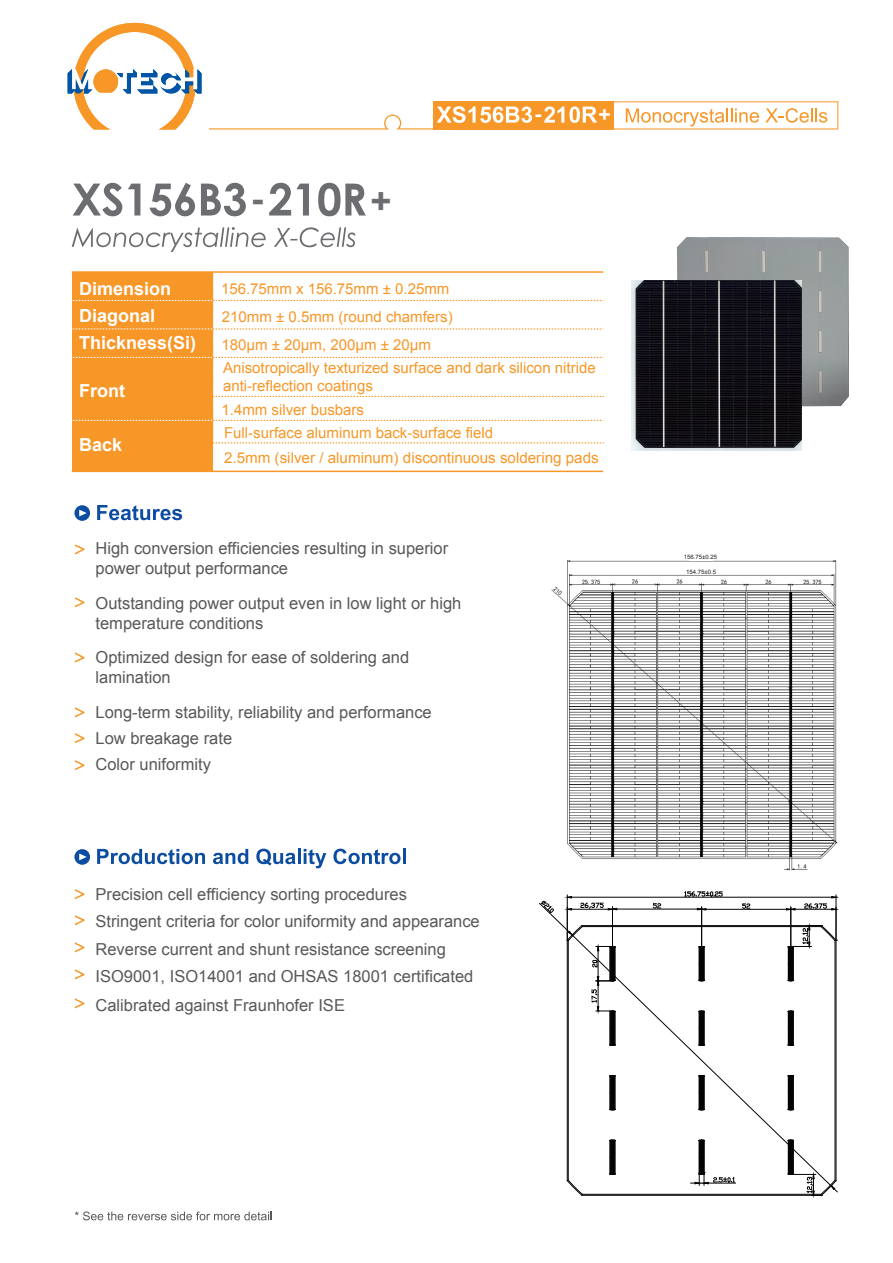
<style>
.page{position:relative;width:893px;height:1263px;background:#fff}
.page>*{position:absolute;margin:0;border:0;box-sizing:border-box;transform-origin:0 0}
.t1{font:700 36px "Arial";color:#6c6d70}
.t2{font:700 21px "Arial";color:#fff}
.t3{font:700 18px/27.5px "Arial";color:#fff}
.t4{font:16.5px/19.8px "Arial";color:#57585a}
.t5{font:15px/27.9px "Arial";color:#f79727}
.t6{font:6px "Arial";color:#231f20}
</style>
<div class="page">
<img style="left:678px;top:237px;width:170px;height:170px">
<svg style="left:73px;top:183px;width:49px;height:33px"></svg>
<svg style="left:128px;top:184px;width:12px;height:32px"></svg>
<svg style="left:150px;top:183px;width:45px;height:33px"></svg>
<svg style="left:201px;top:183px;width:45px;height:33px"></svg>
<svg style="left:269px;top:183px;width:40px;height:33px"></svg>
<svg style="left:318px;top:183px;width:48px;height:33px"></svg>
<svg style="left:72px;top:227px;width:194px;height:25px"></svg>
<svg style="left:274px;top:227px;width:81px;height:20px"></svg>
<svg style="left:75px;top:1211px;width:197px;height:9px"></svg>
<hr style="left:72px;top:271px;width:531px;height:2px;background:#f79727">
<div style="left:72px;top:272px;width:141px;height:199px;background:#f79727"></div>
<svg style="left:213px;top:396px;width:391px;height:1px"></svg>
<svg style="left:72px;top:420px;width:531px;height:1px"></svg>
<svg style="left:72px;top:357px;width:531px;height:1px"></svg>
<svg style="left:72px;top:300px;width:531px;height:1px"></svg>
<svg style="left:213px;top:442px;width:391px;height:1px"></svg>
<hr style="left:72px;top:471px;width:531px;height:1px;background:#f79727">
<hr style="left:212px;top:272px;width:1px;height:171px;background:#f79727">
<svg style="left:74px;top:915px;width:11px;height:11px"></svg>
<svg style="left:74px;top:889px;width:11px;height:10px"></svg>
<svg style="left:74px;top:942px;width:11px;height:11px"></svg>
<svg style="left:74px;top:969px;width:11px;height:11px"></svg>
<svg style="left:74px;top:998px;width:11px;height:11px"></svg>
<svg style="left:74px;top:849px;width:16px;height:16px"></svg>
<svg style="left:79px;top:853px;width:8px;height:7px"></svg>
<svg style="left:97px;top:849px;width:108px;height:15px"></svg>
<svg style="left:213px;top:849px;width:35px;height:15px"></svg>
<svg style="left:256px;top:849px;width:40px;height:16px"></svg>
<hr style="left:298px;top:849px;width:3px;height:15px;background:#0d4da1">
<svg style="left:304px;top:849px;width:22px;height:19px"></svg>
<svg style="left:333px;top:849px;width:68px;height:15px"></svg>
<hr style="left:403px;top:849px;width:3px;height:15px;background:#0d4da1">
<svg style="left:74px;top:505px;width:16px;height:16px"></svg>
<svg style="left:79px;top:510px;width:8px;height:6px"></svg>
<svg style="left:74px;top:544px;width:11px;height:11px"></svg>
<svg style="left:74px;top:597px;width:11px;height:11px"></svg>
<svg style="left:74px;top:652px;width:11px;height:11px"></svg>
<svg style="left:74px;top:760px;width:11px;height:11px"></svg>
<svg style="left:74px;top:733px;width:11px;height:11px"></svg>
<svg style="left:74px;top:707px;width:11px;height:11px"></svg>
<svg style="left:97px;top:505px;width:85px;height:15px"></svg>
<div style="left:433px;top:101px;width:181px;height:28px;background:#f79727"></div>
<svg style="left:68px;top:23px;width:133px;height:106px"></svg>
<svg style="left:544px;top:101px;width:294px;height:28px"></svg>
<svg style="left:209px;top:106px;width:323px;height:23px"></svg>
<svg style="left:72px;top:328px;width:531px;height:1px"></svg>
<hr style="left:568px;top:941px;width:1px;height:239px;background:#030303">
<hr style="left:582px;top:1194px;width:239px;height:1px;background:#030303">
<hr style="left:835px;top:941px;width:1px;height:239px;background:#030303">
<hr style="left:582px;top:926px;width:239px;height:1px;background:#030303">
<hr style="left:567px;top:940px;width:1px;height:241px;background:#030303">
<hr style="left:582px;top:1195px;width:239px;height:1px;background:#030303">
<hr style="left:836px;top:940px;width:1px;height:241px;background:#030303">
<hr style="left:582px;top:925px;width:239px;height:1px;background:#030303">
<svg style="left:566px;top:1179px;width:17px;height:17px"></svg>
<hr style="left:567px;top:895px;width:1px;height:44px;background:#030303">
<hr style="left:836px;top:895px;width:1px;height:44px;background:#030303">
<hr style="left:571px;top:897px;width:261px;height:1px;background:#030303">
<hr style="left:617px;top:909px;width:80px;height:1px;background:#030303">
<svg style="left:653px;top:903px;width:8px;height:6px"></svg>
<hr style="left:701px;top:907px;width:1px;height:41px;background:#030303">
<hr style="left:706px;top:909px;width:80px;height:1px;background:#030303">
<svg style="left:697px;top:907px;width:10px;height:4px"></svg>
<svg style="left:742px;top:903px;width:8px;height:6px"></svg>
<svg style="left:684px;top:891px;width:39px;height:6px"></svg>
<svg style="left:571px;top:934px;width:224px;height:253px"></svg>
<svg style="left:698px;top:946px;width:7px;height:36px"></svg>
<svg style="left:698px;top:1010px;width:7px;height:36px"></svg>
<svg style="left:787px;top:1010px;width:7px;height:36px"></svg>
<svg style="left:609px;top:1075px;width:7px;height:36px"></svg>
<svg style="left:698px;top:1075px;width:7px;height:36px"></svg>
<svg style="left:787px;top:1075px;width:7px;height:36px"></svg>
<svg style="left:609px;top:1139px;width:7px;height:36px"></svg>
<svg style="left:691px;top:1139px;width:44px;height:46px"></svg>
<svg style="left:787px;top:1139px;width:51px;height:57px"></svg>
<hr style="left:790px;top:907px;width:1px;height:38px;background:#030303">
<hr style="left:795px;top:909px;width:37px;height:1px;background:#030303">
<svg style="left:786px;top:908px;width:10px;height:3px"></svg>
<svg style="left:787px;top:925px;width:50px;height:57px"></svg>
<svg style="left:804px;top:896px;width:33px;height:15px"></svg>
<svg style="left:539px;top:896px;width:78px;height:150px"></svg>
<img style="left:551px;top:560px;width:287px;height:311px">
<img style="left:631px;top:280px;width:171px;height:170px">
<div style="left:689px;top:568px;width:24px;height:7px;background:#fff"></div>
<h1 class="t1" style="left:251px;top:174px;width:13px">-</h1>
<h1 class="t1" style="left:370px;top:177px;width:23px">+</h1>
<p class="t2" style="left:534px;top:100px;width:8px">-</p>
<p class="t2" style="left:599px;top:101px;width:14px">+</p>
<p class="t3" style="left:79px;top:275px;width:119px">Dimension<br>Diagonal<br>Thickness(Si)</p>
<p class="t3" style="left:79px;top:377px;width:47px">Front</p>
<p class="t3" style="left:79px;top:432px;width:45px">Back</p>
<p class="t5" style="left:221px;top:275px;width:233px">156.75mm x 156.75mm ± 0.25mm<br>210mm ± 0.5mm (round chamfers)<br>180µm ± 20µm, 200µm ± 20µm</p>
<p class="t5" style="left:223px;top:359px;width:374px;line-height:18px">Anisotropically texturized surface and dark silicon nitride anti-reflection coatings</p>
<p class="t5" style="left:222px;top:396px;width:144px">1.4mm silver busbars</p>
<p class="t5" style="left:224px;top:444px;width:376px">2.5mm (silver / aluminum) discontinuous soldering pads</p>
<p class="t5" style="left:224px;top:419px;width:271px">Full-surface aluminum back-surface field</p>
<p class="t4" style="left:96px;top:539px;width:354px">High conversion efficiencies resulting in superior power output performance</p>
<p class="t4" style="left:96px;top:593px;width:367px">Outstanding power output even in low light or high temperature conditions</p>
<p class="t4" style="left:96px;top:648px;width:315px">Optimized design for ease of soldering and lamination</p>
<p class="t4" style="left:96px;top:703px;width:338px">Long-term stability, reliability and performance</p>
<p class="t4" style="left:96px;top:728px;width:138px">Low breakage rate</p>
<p class="t4" style="left:96px;top:755px;width:117px">Color uniformity</p>
<p class="t4" style="left:96px;top:884px;width:313px">Precision cell efficiency sorting procedures</p>
<p class="t4" style="left:96px;top:911px;width:386px">Stringent criteria for color uniformity and appearance</p>
<p class="t4" style="left:96px;top:939px;width:352px">Reverse current and shunt resistance screening</p>
<p class="t4" style="left:96px;top:967px;width:379px">ISO9001, ISO14001 and OHSAS 18001 certificated</p>
<p class="t4" style="left:96px;top:995px;width:251px">Calibrated against Fraunhofer ISE</p>
<p class="t6" style="left:684px;top:553px;width:35px">156.75±0.25</p>
<p class="t6" style="left:686px;top:568px;width:31px">154.75±0.5</p>
</div>
